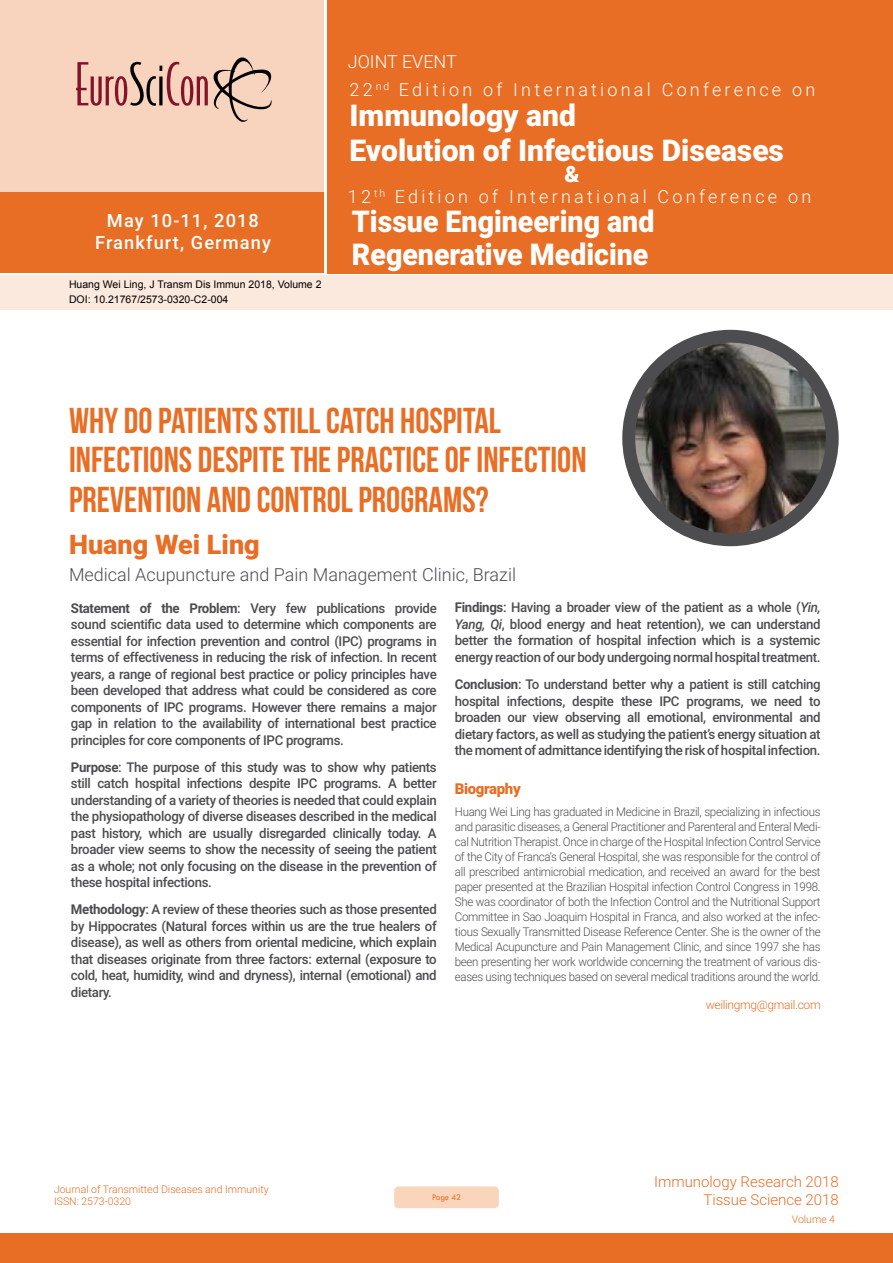
<style>
.page{position:relative;width:893px;height:1263px;background:#fff}
.page>*{position:absolute;margin:0;border:0;box-sizing:border-box;transform-origin:0 0}
.t1{font:36px/39.6px "Bebas Neue";color:#e86e25}
.t2{font:900 30px/34.5px "Roboto";color:#fff}
.t3{font:900 30px/33px "Roboto";color:#fff;scale:.95 1}
.t4{font:900 27px "Roboto";color:#e86e25}
.t5{font:900 22.5px "Roboto";color:#fff}
.t6{font:500 18.3px/21.9px "Roboto";letter-spacing:.06em;color:#fff;text-align:center}
.t7{font:300 18px/29px "Roboto";letter-spacing:.18em;color:#fff}
.t8{font:300 18px "Roboto";color:#4d4d4f}
.t9{font:300 15px/18px "Roboto";color:#e86e25;text-align:right}
.t10{font:900 15px "Roboto";letter-spacing:-.025em;color:#e86e25}
.t11{font:500 13.5px/16.5px "Roboto";letter-spacing:-.025em;color:#4d4d4f;text-align:justify}
.t12{font:300 12px/15px "Roboto";letter-spacing:-.025em;color:#4d4d4f;text-align:justify;scale:.96 1}
.t13{font:300 12px "Roboto";letter-spacing:-.025em;color:#e86e25}
.t14{font:10.5px/14.4px "Arial";color:#000}
.t15{font:300 10.5px/12.6px "Roboto";color:#e86e25}
.t16{font:9px "Tw Cen";letter-spacing:-.02em;color:#e86e25;scale:.95 1}
.s1{font-weight:700}
.s2{font-style:italic}
</style>
<div class="page">
<div style="left:0;top:0;width:323px;height:193px;background:#f8d3be"></div>
<div style="left:1px;top:193px;width:323px;height:80px;background:#e86e25"></div>
<div style="left:327px;top:0;width:566px;height:273px;background:#e86e25"></div>
<div style="left:1px;top:275px;width:892px;height:35px;background:#fbe9de"></div>
<svg style="left:76px;top:57px;width:196px;height:65px"></svg>
<div style="left:0;top:1233px;width:893px;height:30px;background:#e86e25"></div>
<div style="left:394px;top:1186px;width:105px;height:22px;background:#f9d5bb;border-radius:4px"></div>
<img style="left:629px;top:336px;width:203px;height:204px;border-radius:102px">
<div style="left:622px;top:330px;width:217px;height:216px;border:13px solid #4d4d4f;border-radius:50%"></div>
<h3 class="t6" style="left:95px;top:209px;width:177px">May 10-11, 2018<br>Frankfurt, Germany</h3>
<p class="t14" style="left:69px;top:278px;width:254px">Huang Wei Ling, J Transm Dis Immun 2018, Volume 2<br>DOI: 10.21767/2573-0320-C2-004</p>
<h3 class="t7" style="left:348px;top:46px;width:469px">JOINT EVENT<br>22 <sup>nd</sup> Edition of International Conference on</h3>
<h2 class="t2" style="left:349px;top:97px;width:436px">Immunology and<br>Evolution of Infectious Diseases</h2>
<h3 class="t5" style="left:564px;top:158px;width:17px">&amp;</h3>
<h3 class="t7" style="left:348px;top:181px;width:465px">12 <sup>th</sup> Edition of International Conference on</h3>
<h2 class="t3" style="left:352px;top:203px;width:320px">Tissue Engineering and<br>Regenerative Medicine</h2>
<h1 class="t1" style="left:69px;top:400px;width:519px">WHY DO PATIENTS STILL CATCH HOSPITAL<br>INFECTIONS DESPITE THE PRACTICE OF INFECTION<br>PREVENTION AND CONTROL PROGRAMS?</h1>
<h3 class="t4" style="left:69px;top:525px;width:192px">Huang Wei Ling</h3>
<h3 class="t8" style="left:69px;top:562px;width:449px">Medical Acupuncture and Pain Management Clinic, Brazil</h3>
<p class="t11" style="left:71px;top:599px;width:367px"><span class="s1">Statement of the Problem</span>: Very few publications provide sound scientific data used to determine which components are essential for infection prevention and control (IPC) programs in terms of effectiveness in reducing the risk of infection. In recent years, a range of regional best practice or policy principles have been developed that address what could be considered as core components of IPC programs. However there remains a major gap in relation to the availability of international best practice principles for core components of IPC programs.</p>
<p class="t11" style="left:71px;top:758px;width:367px"><span class="s1">Purpose</span>: The purpose of this study was to show why patients still catch hospital infections despite IPC programs. A better understanding of a variety of theories is needed that could explain the physiopathology of diverse diseases described in the medical past history, which are usually disregarded clinically today. A broader view seems to show the necessity of seeing the patient as a whole; not only focusing on the disease in the prevention of these hospital infections.</p>
<p class="t11" style="left:71px;top:901px;width:367px"><span class="s1">Methodology</span>: A review of these theories such as those presented by Hippocrates (Natural forces within us are the true healers of disease), as well as others from oriental medicine, which explain that diseases originate from three factors: external (exposure to cold, heat, humidity, wind and dryness), internal (emotional) and dietary.</p>
<p class="t11" style="left:455px;top:599px;width:367px"><span class="s1">Findings</span>: Having a broader view of the patient as a whole (<span class="s2">Yin, Yang, Qi</span>, blood energy and heat retention), we can understand better the formation of hospital infection which is a systemic energy reaction of our body undergoing normal hospital treatment.</p>
<p class="t11" style="left:455px;top:675px;width:367px"><span class="s1">Conclusion</span>: To understand better why a patient is still catching hospital infections, despite these IPC programs, we need to broaden our view observing all emotional, environmental and dietary factors, as well as studying the patient’s energy situation at the moment of admittance identifying the risk of hospital infection.</p>
<p class="t10" style="left:455px;top:778px;width:67px">Biography</p>
<p class="t12" style="left:455px;top:803px;width:383px">Huang Wei Ling has graduated in Medicine in Brazil, specializing in infectious and parasitic diseases, a General Practitioner and Parenteral and Enteral Medi&shy;cal Nutrition Therapist. Once in charge of the Hospital Infection Control Service of the City of Franca’s General Hospital, she was responsible for the control of all prescribed antimicrobial medication, and received an award for the best paper presented at the Brazilian Hospital infection Control Congress in 1998.<br>She was coordinator of both the Infection Control and the Nutritional Support Committee in Sao Joaquim Hospital in Franca, and also worked at the infec&shy;tious Sexually Transmitted Disease Reference Center. She is the owner of the Medical Acupuncture and Pain Management Clinic, and since 1997 she has been presenting her work worldwide concerning the treatment of various dis&shy;eases using techniques based on several medical traditions around the world.</p>
<p class="t13" style="left:706px;top:997px;width:116px">weilingmg@gmail.com</p>
<p class="t15" style="left:54px;top:1182px;width:216px">Journal of Transmitted Diseases and Immunity<br>ISSN: 2573-0320</p>
<p class="t16" style="left:432px;top:1192px;width:32px">Page 42</p>
<p class="t9" style="left:654px;top:1172px;width:186px">Immunology Research 2018<br>Tissue Science 2018</p>
<p class="t15" style="left:792px;top:1212px;width:45px">Volume 4</p>
</div>
